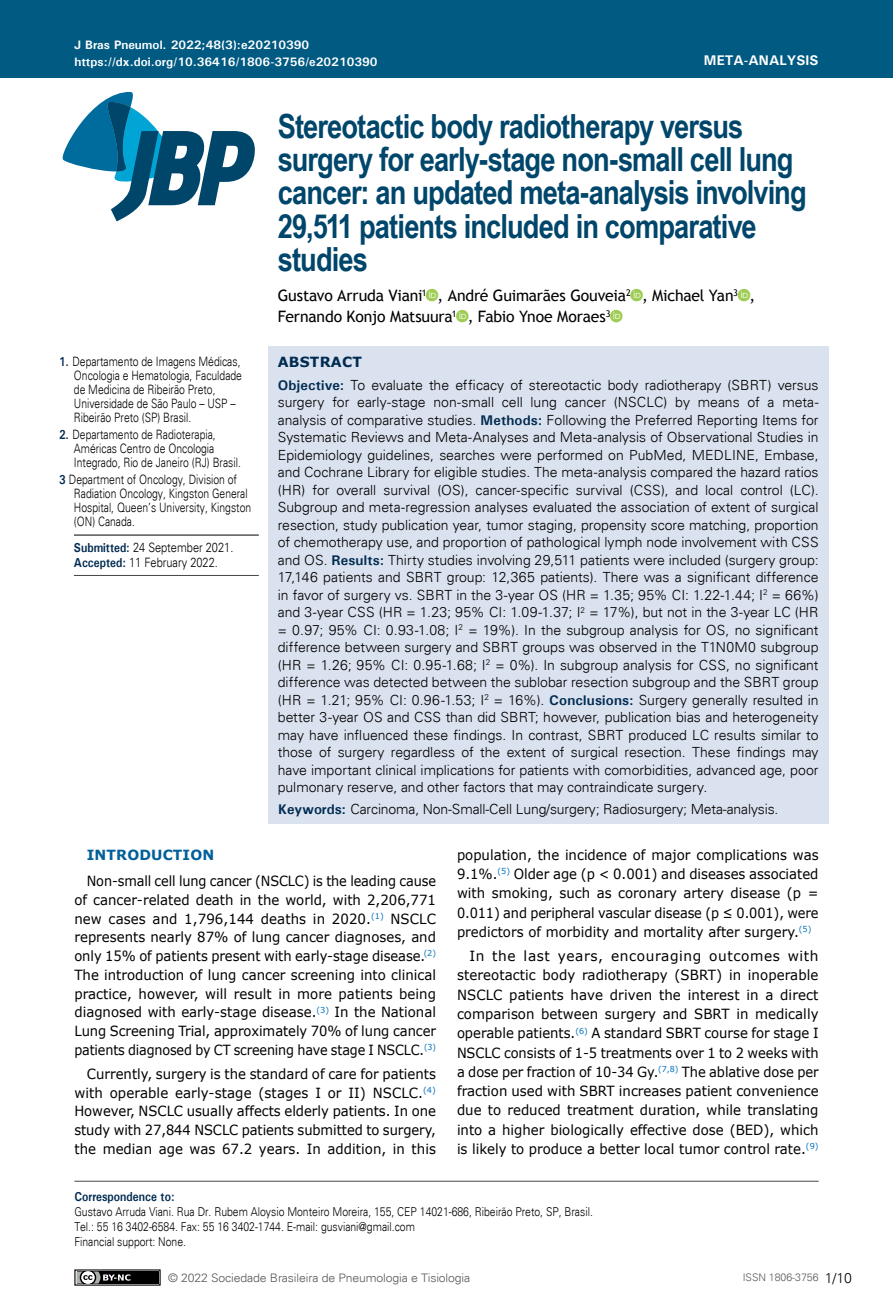
<style>
.page{position:relative;width:893px;height:1315px;background:#fff}
.page>*{position:absolute;margin:0;border:0;box-sizing:border-box;transform-origin:0 0}
.t1{font:700 33.25px/33.2px "Arial Narrow";letter-spacing:-.025em;color:#00466b}
.t2{font:21px "ID font Regular";color:#9dcc52}
.t3{font:15.75px "Trebuchet MS";letter-spacing:-.015em;color:#000}
.t4{font:300 14px/17.5px "Univers";letter-spacing:-.01em;color:#000;text-align:justify}
.t5{font:14px/19.2px "Verdana";color:#000;text-align:justify}
.t6{font:14px/18.7px "Verdana";color:#000;text-align:justify;scale:.92 1}
.t7{font:14px/18.7px "Verdana";color:#000;text-align:justify;scale:.95 1}
.t8{font:700 14px "Univers";color:#fff}
.t9{font:700 14px "Verdana";letter-spacing:.01em;color:#01609a}
.t10{font:700 14px "Verdana";letter-spacing:.015em;color:#002b51}
.t11{font:300 12.95px/14px "Univers";color:#000;scale:.8 1}
.t12{font:300 12.95px/14.9px "Univers";color:#000;scale:.85 1}
.t13{font:700 12.95px "Univers";color:#002b51;scale:.85 1}
.t14{font:300 12.25px/14.7px "Univers";color:#000;scale:.85 1}
.t15{font:700 12.25px "Univers";color:#fff}
.t16{font:300 11.72px "Univers";letter-spacing:-.01em;color:#58595b;scale:1.04 1}
.t17{font:300 10.5px "Univers";color:#58595b}
.s1{font-weight:700;color:#002b51}
.s2{font-family:"ID font Regular";font-size:21px;color:#9dcc52}
.s3{font-family:"Trebuchet MS";font-size:15.75px;color:#000}
</style>
<div class="page">
<div style="left:0;top:0;width:893px;height:78px;background:#005a82"></div>
<svg style="left:62px;top:91px;width:193px;height:130px"></svg>
<div style="left:75px;top:1270px;width:85px;height:15px;background:#000"></div>
<div style="left:74px;top:1269px;width:87px;height:16px;border:1px solid #000"></div>
<svg style="left:74px;top:1269px;width:56px;height:17px"></svg>
<div style="left:268px;top:347px;width:560px;height:477px;background:#dbe2ef"></div>
<hr style="left:74px;top:1180px;width:745px;height:1px;background:#464547">
<hr style="left:74px;top:535px;width:185px;height:1px;background:#000">
<hr style="left:74px;top:575px;width:185px;height:1px;background:#464547">
<p class="t15" style="left:74px;top:37px;width:236px">J Bras Pneumol. 2022;48(3):e20210390</p>
<p class="t15" style="left:74px;top:54px;width:305px">https://dx.doi.org/10.36416/1806-3756/e20210390</p>
<p class="t8" style="left:704px;top:52px;width:116px">META-ANALYSIS</p>
<p class="t11" style="left:74px;top:354px;width:212px;text-indent:-15px"><span class="s1">1.</span> Departamento de Imagens Médicas,<br>Oncologia e Hematologia, Faculdade de Medicina de Ribeirão Preto,<br>Universidade de São Paulo – USP –<br>Ribeirão Preto (SP) Brasil.</p>
<p class="t11" style="left:74px;top:427px;width:210px;text-indent:-15px"><span class="s1">2.</span> Departamento de Radioterapia,<br>Américas Centro de Oncologia<br>Integrado, Rio de Janeiro (RJ) Brasil.</p>
<p class="t11" style="left:74px;top:472px;width:223px;text-indent:-15px"><span class="s1">3</span> Department of Oncology, Division of<br>Radiation Oncology, Kingston General<br>Hospital, Queen’s University, Kingston (ON) Canada.</p>
<p class="t12" style="left:74px;top:540px;width:189px"><span class="s1">Submitted:</span> 24 September 2021.<br><span class="s1">Accepted:</span> 11 February 2022.</p>
<h1 class="t1" style="left:278px;top:108px;width:530px">Stereotactic body radiotherapy versus surgery for early-stage non-small cell lung cancer: an updated meta-analysis involving 29,511 patients included in comparative studies</h1>
<p class="t3" style="left:278px;top:286px;width:462px">Gustavo Arruda Viani<sup>1</sup><span class="s2">a</span>, André Guimarães Gouveia<sup>2</sup><span class="s2">a</span>, Michael Yan<sup>3</sup></p>
<h2 class="t2" style="left:738px;top:284px;width:19px">a<span class="s3">,</span></h2>
<p class="t3" style="left:278px;top:307px;width:334px">Fernando Konjo Matsuura<sup>1</sup><span class="s2">a</span>, Fabio Ynoe Moraes<sup>3</sup></p>
<h2 class="t2" style="left:610px;top:305px;width:14px">a</h2>
<p class="t10" style="left:278px;top:353px;width:86px">ABSTRACT</p>
<p class="t4" style="left:278px;top:376px;width:542px"><span class="s1">Objective:</span> To evaluate the efficacy of stereotactic body radiotherapy (SBRT) versus surgery for early-stage non-small cell lung cancer (NSCLC) by means of a meta&shy;analysis of comparative studies. <span class="s1">Methods:</span> Following the Preferred Reporting Items for Systematic Reviews and Meta-Analyses and Meta-analysis of Observational Studies in Epidemiology guidelines, searches were performed on PubMed, MEDLINE, Embase, and Cochrane Library for eligible studies. The meta-analysis compared the hazard ratios (HR) for overall survival (OS), cancer-specific survival (CSS), and local control (LC).<br>Subgroup and meta-regression analyses evaluated the association of extent of surgical resection, study publication year, tumor staging, propensity score matching, proportion of chemotherapy use, and proportion of pathological lymph node involvement with CSS and OS. <span class="s1">Results:</span> Thirty studies involving 29,511 patients were included (surgery group:<br>17,146 patients and SBRT group: 12,365 patients). There was a significant difference in favor of surgery vs. SBRT in the 3-year OS (HR = 1.35; 95% CI: 1.22-1.44; I<sup>2</sup> = 66%) and 3-year CSS (HR = 1.23; 95% CI: 1.09-1.37; I<sup>2</sup> = 17%), but not in the 3-year LC (HR = 0.97; 95% CI: 0.93-1.08; I<sup>2</sup> = 19%). In the subgroup analysis for OS, no significant difference between surgery and SBRT groups was observed in the T1N0M0 subgroup (HR = 1.26; 95% CI: 0.95-1.68; I<sup>2</sup> = 0%). In subgroup analysis for CSS, no significant difference was detected between the sublobar resection subgroup and the SBRT group (HR = 1.21; 95% CI: 0.96-1.53; I<sup>2</sup> = 16%). <span class="s1">Conclusions:</span> Surgery generally resulted in better 3-year OS and CSS than did SBRT; however, publication bias and heterogeneity may have influenced these findings. In contrast, SBRT produced LC results similar to those of surgery regardless of the extent of surgical resection. These findings may have important clinical implications for patients with comorbidities, advanced age, poor pulmonary reserve, and other factors that may contraindicate surgery.</p>
<p class="t4" style="left:278px;top:800px;width:502px"><span class="s1">Keywords:</span> Carcinoma, Non-Small-Cell Lung/surgery; Radiosurgery; Meta-analysis.</p>
<p class="t9" style="left:87px;top:845px;width:129px">INTRODUCTION</p>
<p class="t6" style="left:74px;top:871px;width:395px;text-indent:12px">Non-small cell lung cancer (NSCLC) is the leading cause of cancer-related death in the world, with 2,206,771 new cases and 1,796,144 deaths in 2020.<sup>(1)</sup> NSCLC represents nearly 87% of lung cancer diagnoses, and only 15% of patients present with early-stage disease.<sup>(2)<br></sup>The introduction of lung cancer screening into clinical practice, however, will result in more patients being diagnosed with early-stage disease.<sup>(3)</sup> In the National Lung Screening Trial, approximately 70% of lung cancer patients diagnosed by CT screening have stage I NSCLC.<sup>(3)</sup></p>
<p class="t7" style="left:74px;top:1064px;width:382px;text-indent:12px">Currently, surgery is the standard of care for patients with operable early-stage (stages I or II) NSCLC.<sup>(4)<br></sup>However, NSCLC usually affects elderly patients. In one study with 27,844 NSCLC patients submitted to surgery, the median age was 67.2 years. In addition, in this</p>
<p class="t7" style="left:457px;top:845px;width:382px;line-height:19.2px">population, the incidence of major complications was 9.1%.<sup>(5)</sup> Older age (p &lt; 0.001) and diseases associated with smoking, such as coronary artery disease (p = 0.011) and peripheral vascular disease (p ≤ 0.001), were predictors of morbidity and mortality after surgery.<sup>(5)</sup></p>
<p class="t5" style="left:457px;top:946px;width:363px;text-indent:12px">In the last years, encouraging outcomes with stereotactic body radiotherapy (SBRT) in inoperable NSCLC patients have driven the interest in a direct comparison between surgery and SBRT in medically operable patients.<sup>(6)</sup> A standard SBRT course for stage I NSCLC consists of 1-5 treatments over 1 to 2 weeks with a dose per fraction of 10-34 Gy.<sup>(7,8)</sup> The ablative dose per fraction used with SBRT increases patient convenience due to reduced treatment duration, while translating into a higher biologically effective dose (BED), which is likely to produce a better local tumor control rate.<sup>(9)</sup></p>
<p class="t13" style="left:74px;top:1189px;width:119px">Correspondence to:</p>
<p class="t14" style="left:74px;top:1204px;width:611px">Gustavo Arruda Viani. Rua Dr. Rubem Aloysio Monteiro Moreira, 155, CEP 14021-686, Ribeirão Preto, SP, Brasil.<br>Tel.: 55 16 3402-6584. Fax: 55 16 3402-1744. E-mail: gusviani@gmail.com<br>Financial support: None.</p>
<p class="t16" style="left:168px;top:1270px;width:292px">© 2022 Sociedade Brasileira de Pneumologia e Tisiologia</p>
<p class="t17" style="left:743px;top:1271px;width:77px">ISSN 1806-3756</p>
<p class="t4" style="left:825px;top:1269px;width:29px">1/10</p>
</div>
